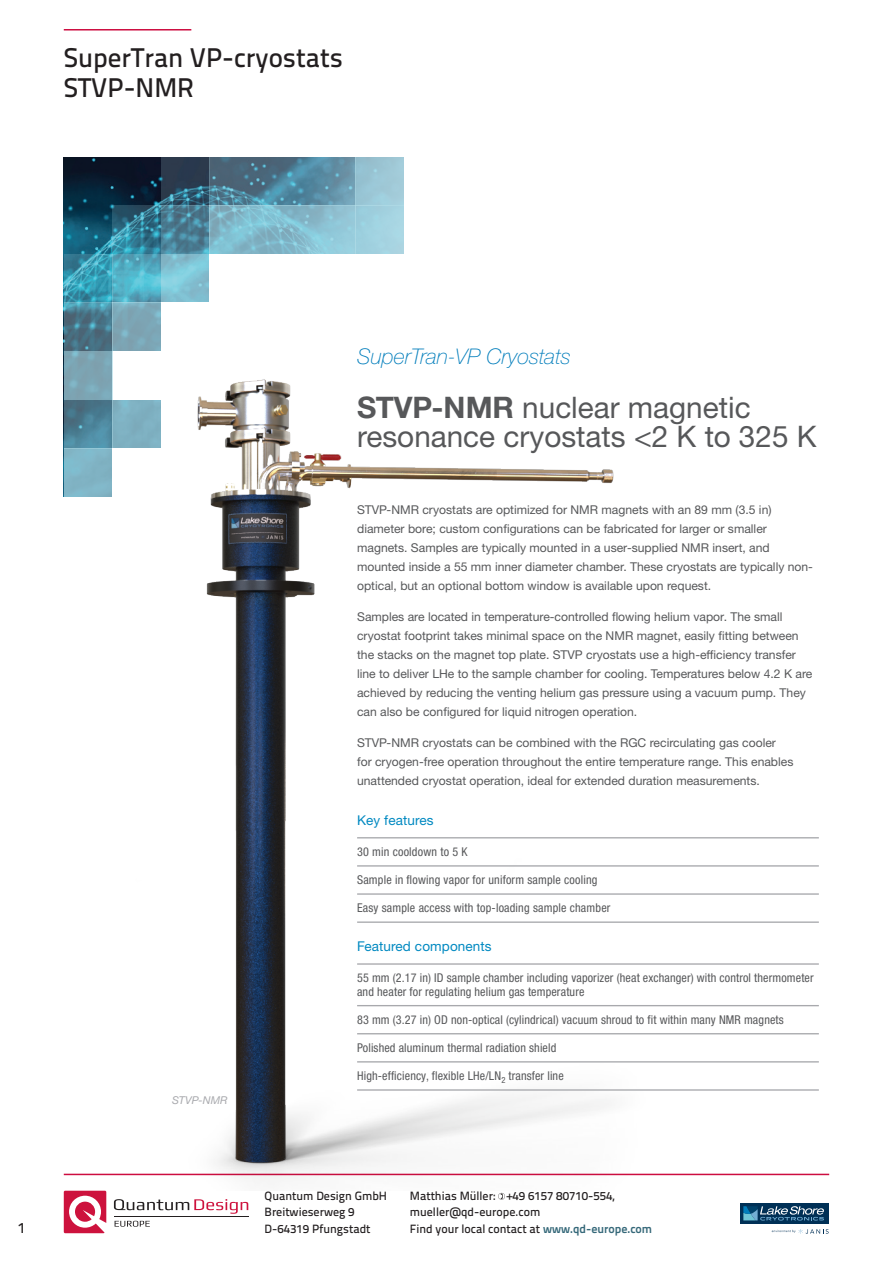
<style>
.page{position:relative;width:893px;height:1263px;background:#fff}
.page>*{position:absolute;margin:0;border:0;box-sizing:border-box;transform-origin:0 0}
.t1{font:29.7px/29.1px "Helvetica Neue LTW1 G";color:#57585a}
.t2{font:500 27px/30px "Titillium Text 22 L";color:#231f20}
.t3{font:italic 100 21.6px "Helvetica Neue LTW1 G";color:#007dbb}
.t4{font:500 15px "Titillium Text 22 L";color:#231f20}
.t5{font:13.5px "Helvetica Neue LTW1 G";letter-spacing:.01em;color:#0089c1}
.t6{font:12.15px/18.9px "Helvetica Neue LTW1 G";color:#57585a}
.t7{font:condensed 12.15px/13.5px "Helvetica Neue LTW1 G";letter-spacing:.01em;color:#57585a}
.t8{font:500 12px/16.8px "Titillium Text 22 L";color:#231f20}
.t9{font:italic 10.8px "Helvetica Neue LTW1 G";letter-spacing:.01em;color:#a8a9ad}
.s1{font-weight:700}
.s2{font-weight:700;color:#356879}
</style>
<div class="page">
<hr style="left:64px;top:29px;width:127px;height:2px;background:#cd0d40">
<hr style="left:64px;top:1174px;width:765px;height:1px;background:#cd0d40">
<svg style="left:64px;top:1191px;width:42px;height:42px"></svg>
<svg style="left:114px;top:1199px;width:134px;height:15px"></svg>
<hr style="left:114px;top:1216px;width:135px;height:1px;background:#231f20">
<svg style="left:115px;top:1221px;width:35px;height:6px"></svg>
<div style="left:740px;top:1203px;width:88px;height:21px;background:#003056"></div>
<svg style="left:743px;top:1206px;width:81px;height:14px"></svg>
<svg style="left:772px;top:1229px;width:57px;height:5px"></svg>
<svg style="left:498px;top:1193px;width:7px;height:7px"></svg>
<img style="left:64px;top:157px;width:97px;height:97px">
<svg style="left:307px;top:157px;width:48px;height:48px;background:#6092a8"></svg>
<svg style="left:161px;top:157px;width:49px;height:48px;background:#2e495e"></svg>
<svg style="left:112px;top:205px;width:49px;height:49px;background:#327a92"></svg>
<svg style="left:64px;top:254px;width:48px;height:48px;background:#389ab2"></svg>
<svg style="left:258px;top:157px;width:49px;height:48px;background:#4d8098"></svg>
<svg style="left:210px;top:157px;width:48px;height:48px;background:#4d7185"></svg>
<svg style="left:161px;top:254px;width:48px;height:23px"></svg>
<div style="left:112px;top:303px;width:49px;height:48px;background:linear-gradient(to bottom,#7eacbc,#7da0af)"></div>
<svg style="left:210px;top:205px;width:48px;height:49px;background:#81bacb"></svg>
<svg style="left:161px;top:205px;width:49px;height:49px;background:#4d8398"></svg>
<svg style="left:112px;top:254px;width:49px;height:49px"></svg>
<svg style="left:64px;top:302px;width:48px;height:49px;background:#4b798c"></svg>
<svg style="left:64px;top:400px;width:48px;height:48px;background:#4b7f94"></svg>
<div style="left:64px;top:448px;width:48px;height:49px;background:#80b5c6"></div>
<svg style="left:258px;top:205px;width:49px;height:49px;background:#82bacc"></svg>
<svg style="left:307px;top:205px;width:48px;height:49px;background:#90c5d6"></svg>
<div style="left:355px;top:205px;width:49px;height:49px;background:#a2d3e1"></div>
<div style="left:64px;top:351px;width:48px;height:49px;background:#7da4b3"></div>
<div style="left:112px;top:400px;width:49px;height:48px;background:#7eb1c1"></div>
<div style="left:355px;top:157px;width:49px;height:48px;background:#9dc8d6"></div>
<img style="left:124px;top:277px;width:706px;height:905px">
<hr style="left:357px;top:837px;width:462px;height:1px;background:#a8a9ad">
<hr style="left:357px;top:865px;width:462px;height:1px;background:#a8a9ad">
<hr style="left:357px;top:893px;width:462px;height:2px;background:#a8a9ad">
<hr style="left:357px;top:921px;width:462px;height:2px;background:#a8a9ad">
<hr style="left:357px;top:963px;width:462px;height:2px;background:#a8a9ad">
<hr style="left:357px;top:1005px;width:462px;height:1px;background:#a8a9ad">
<hr style="left:357px;top:1033px;width:462px;height:1px;background:#a8a9ad">
<hr style="left:357px;top:1061px;width:462px;height:1px;background:#a8a9ad">
<hr style="left:357px;top:1089px;width:462px;height:2px;background:#a8a9ad">
<h2 class="t2" style="left:64px;top:41px;width:281px">SuperTran VP-cryostats<br>STVP-NMR</h2>
<p class="t4" style="left:18px;top:1216px;width:9px">1</p>
<p class="t9" style="left:172px;top:1094px;width:57px">STVP-NMR</p>
<p class="t3" style="left:357px;top:344px;width:215px">SuperTran-VP Cryostats</p>
<p class="t1" style="left:357px;top:392px;width:461px"><span class="s1">STVP-NMR</span> nuclear magnetic resonance cryostats &lt;2 K to 325 K</p>
<p class="t6" style="left:357px;top:501px;width:457px">STVP-NMR cryostats are optimized for NMR magnets with an 89 mm (3.5 in) diameter bore; custom configurations can be fabricated for larger or smaller magnets. Samples are typically mounted in a user-supplied NMR insert, and mounted inside a 55 mm inner diameter chamber. These cryostats are typically non&shy;optical, but an optional bottom window is available upon request.</p>
<p class="t6" style="left:357px;top:607px;width:457px">Samples are located in temperature-controlled flowing helium vapor. The small cryostat footprint takes minimal space on the NMR magnet, easily fitting between the stacks on the magnet top plate. STVP cryostats use a high-efficiency transfer line to deliver LHe to the sample chamber for cooling. Temperatures below 4.2 K are achieved by reducing the venting helium gas pressure using a vacuum pump. They can also be configured for liquid nitrogen operation.</p>
<p class="t6" style="left:357px;top:733px;width:438px">STVP-NMR cryostats can be combined with the RGC recirculating gas cooler for cryogen-free operation throughout the entire temperature range. This enables unattended cryostat operation, ideal for extended duration measurements.</p>
<p class="t5" style="left:357px;top:812px;width:78px">Key features</p>
<p class="t7" style="left:357px;top:845px;width:112px">30 min cooldown to 5 K</p>
<p class="t7" style="left:357px;top:873px;width:242px">Sample in flowing vapor for uniform sample cooling</p>
<p class="t7" style="left:357px;top:901px;width:255px">Easy sample access with top-loading sample chamber</p>
<p class="t5" style="left:357px;top:938px;width:136px">Featured components</p>
<p class="t7" style="left:357px;top:971px;width:458px">55 mm (2.17 in) ID sample chamber including vaporizer (heat exchanger) with control thermometer and heater for regulating helium gas temperature</p>
<p class="t7" style="left:357px;top:1013px;width:428px">83 mm (3.27 in) OD non-optical (cylindrical) vacuum shroud to fit within many NMR magnets</p>
<p class="t7" style="left:357px;top:1041px;width:201px">Polished aluminum thermal radiation shield</p>
<p class="t7" style="left:357px;top:1069px;width:208px">High-efficiency, flexible LHe/LN<sub>2</sub> transfer line</p>
<p class="t8" style="left:265px;top:1186px;width:124px">Quantum Design GmbH<br>Breitwieserweg 9<br>D-64319 Pfungstadt</p>
<p class="t8" style="left:410px;top:1186px;width:244px">Matthias Müller: +49 6157 80710-554, mueller@qd-europe.com<br>Find your local contact at <span class="s2">www.qd-europe.com</span></p>
</div>
